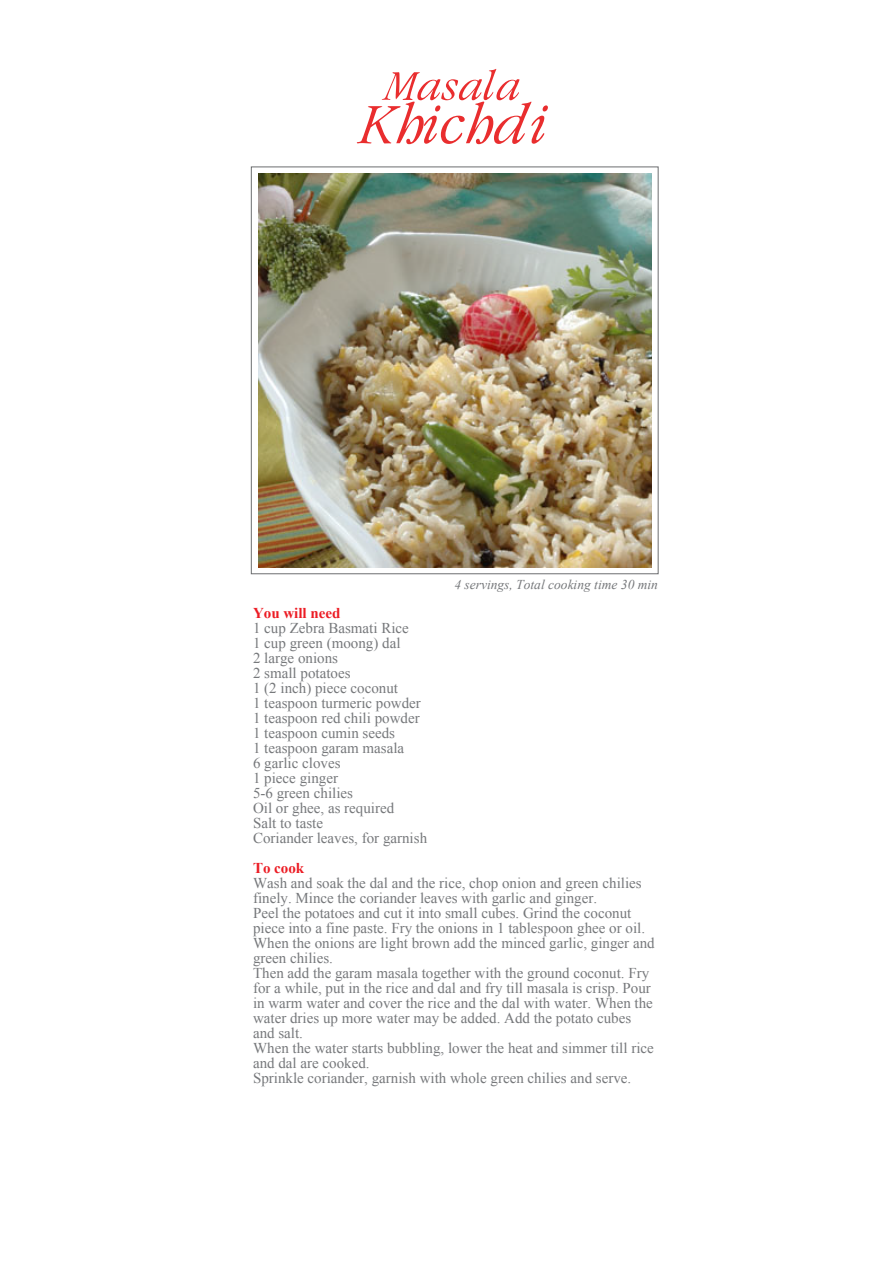
<style>
.page{position:relative;width:893px;height:1263px;background:#fff}
.page>*{position:absolute;margin:0;border:0;box-sizing:border-box;transform-origin:0 0}
.t1{font:italic 58.35px "Garamond Light Cond S Si";color:#e92d2e;scale:1.23 1}
.t2{font:italic 43.35px "Garamond Light Cond S Si";color:#e92d2e;scale:1.23 1}
.t3{font:15px/15px "Times New Roman";color:#76787b}
.t4{font:700 15px "Times New Roman";color:#ec1c24}
.t5{font:italic 13.5px "Times New Roman";color:#76787b}
</style>
<div class="page">
<img style="left:258px;top:174px;width:393px;height:393px">
<h2 class="t2" style="left:385px;top:63px;width:111px">Masala</h2>
<h1 class="t1" style="left:358px;top:93px;width:156px">Khichdi</h1>
<p class="t5" style="left:454px;top:575px;width:205px">4 servings, Total cooking time 30 min</p>
<p class="t4" style="left:253px;top:602px;width:89px">You will need</p>
<p class="t3" style="left:253px;top:620px;width:176px">1 cup Zebra Basmati Rice<br>1 cup green (moong) dal<br>2 large onions<br>2 small potatoes<br>1 (2 inch) piece coconut<br>1 teaspoon turmeric powder<br>1 teaspoon red chili powder<br>1 teaspoon cumin seeds<br>1 teaspoon garam masala<br>6 garlic cloves<br>1 piece ginger<br>5-6 green chilies<br>Oil or ghee, as required<br>Salt to taste<br>Coriander leaves, for garnish</p>
<p class="t4" style="left:253px;top:857px;width:53px">To cook</p>
<p class="t3" style="left:253px;top:875px;width:403px">Wash and soak the dal and the rice, chop onion and green chilies finely. Mince the coriander leaves with garlic and ginger.<br>Peel the potatoes and cut it into small cubes. Grind the coconut piece into a fine paste. Fry the onions in 1 tablespoon ghee or oil.<br>When the onions are light brown add the minced garlic, ginger and green chilies.<br>Then add the garam masala together with the ground coconut. Fry for a while, put in the rice and dal and fry till masala is crisp. Pour in warm water and cover the rice and the dal with water. When the water dries up more water may be added. Add the potato cubes and salt.<br>When the water starts bubbling, lower the heat and simmer till rice and dal are cooked.<br>Sprinkle coriander, garnish with whole green chilies and serve.</p>
</div>
